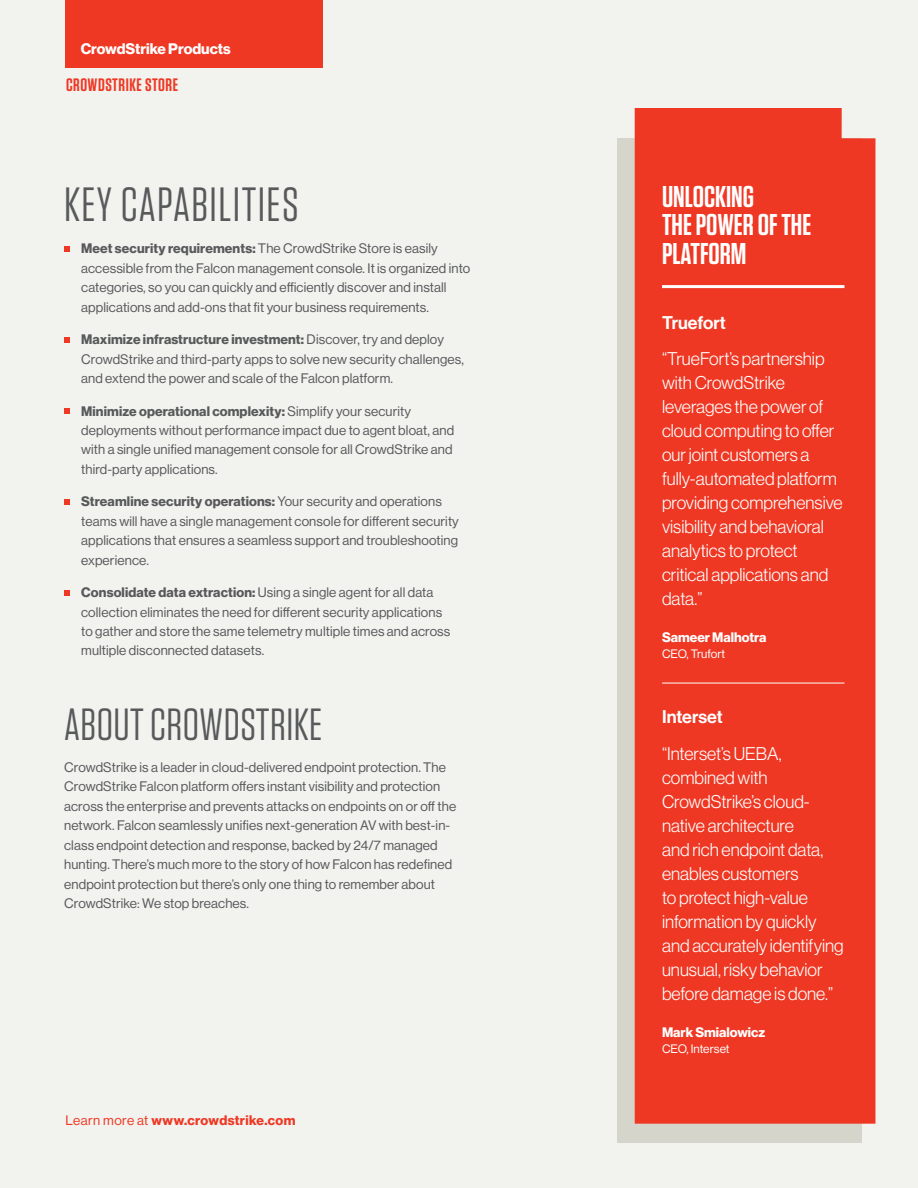
<style>
.page{position:relative;width:918px;height:1188px;background:#f2f2ee}
.page>*{position:absolute;margin:0;border:0;box-sizing:border-box;transform-origin:0 0}
.t1{font:48px "Tungsten";letter-spacing:.03em;color:#58595b}
.t2{font:45px "Tungsten";letter-spacing:.01em;color:#58595b}
.t3{font:600 30px/28.5px "Tungsten";color:#fff}
.t4{font:300 18px/24px "Haas Grot Disp 45";color:#fff}
.t5{font:600 18px "Tungsten";letter-spacing:.03em;color:#ee3824}
.t6{font:500 18px "Haas Grot Disp 65";color:#fff}
.t7{font:700 15px "Haas Grot Disp 75";color:#fff}
.t8{font:13.5px/19.5px "Haas Grot Disp 55 Roman";letter-spacing:.01em;color:#58595b}
.t9{font:700 13.5px "Haas Grot Disp 75";letter-spacing:.01em;color:#58595b}
.t10{font:700 13.5px "Haas Grot Disp 75";letter-spacing:.03em;color:#ee3824}
.t11{font:700 13.5px "Haas Grot Disp 75";color:#fff}
.t12{font:12px "Haas Grot Disp 55 Roman";color:#fff}
.s1{font-family:"Haas Grot Disp 75";font-weight:700}
.s2{font-family:"Haas Grot Disp 55 Roman";font-weight:400}
</style>
<div class="page">
<div style="left:617px;top:138px;width:245px;height:1005px;background:#d6d5cb"></div>
<svg style="left:64px;top:246px;width:6px;height:6px"></svg>
<svg style="left:64px;top:337px;width:6px;height:6px"></svg>
<svg style="left:64px;top:408px;width:6px;height:6px"></svg>
<svg style="left:64px;top:499px;width:6px;height:6px"></svg>
<svg style="left:64px;top:590px;width:6px;height:6px"></svg>
<div style="left:65px;top:0;width:258px;height:68px;background:#ee3824"></div>
<div style="left:635px;top:108px;width:240px;height:1016px;background:#ee3824"></div>
<hr style="left:662px;top:285px;width:182px;height:3px;background:#fff">
<hr style="left:662px;top:683px;width:183px;height:1px;background:#fff">
<p class="t7" style="left:81px;top:39px;width:152px">CrowdStrike Products</p>
<h3 class="t5" style="left:66px;top:75px;width:114px">CROWDSTRIKE STORE</h3>
<h1 class="t1" style="left:64px;top:180px;width:236px">KEY CAPABILITIES</h1>
<p class="t8" style="left:81px;top:239px;width:391px"><span class="s1">Meet security requirements:</span> The CrowdStrike Store is easily accessible from the Falcon management console. It is organized into categories, so you can quickly and efficiently discover and install applications and add-ons that fit your business requirements.</p>
<p class="t9" style="left:81px;top:332px;width:364px">Maximize infrastructure investment: <span class="s2">Discover, try and deploy</span></p>
<p class="t8" style="left:81px;top:349px;width:384px">CrowdStrike and third-party apps to solve new security challenges, and extend the power and scale of the Falcon platform.</p>
<p class="t9" style="left:81px;top:403px;width:331px">Minimize operational complexity: <span class="s2">Simplify your security</span></p>
<p class="t8" style="left:81px;top:421px;width:375px">deployments without performance impact due to agent bloat, and with a single unified management console for all CrowdStrike and third-party applications.</p>
<p class="t9" style="left:81px;top:494px;width:362px">Streamline security operations: <span class="s2">Your security and operations</span></p>
<p class="t8" style="left:81px;top:511px;width:379px;text-align:justify">teams will have a single management console for different security applications that ensures a seamless support and troubleshooting experience.</p>
<p class="t8" style="left:81px;top:583px;width:371px"><span class="s1">Consolidate data extraction:</span> Using a single agent for all data collection eliminates the need for different security applications to gather and store the same telemetry multiple times and across multiple disconnected datasets.</p>
<h2 class="t2" style="left:64px;top:701px;width:260px">ABOUT CROWDSTRIKE</h2>
<p class="t8" style="left:64px;top:757px;width:394px">CrowdStrike is a leader in cloud-delivered endpoint protection. The CrowdStrike Falcon platform offers instant visibility and protection across the enterprise and prevents attacks on endpoints on or off the network. Falcon seamlessly unifies next-generation AV with best-in&shy;class endpoint detection and response, backed by 24/7 managed hunting. There’s much more to the story of how Falcon has redefined endpoint protection but there’s only one thing to remember about CrowdStrike: We stop breaches.</p>
<p class="t10" style="left:66px;top:1112px;width:231px"><span class="s2">Learn more at</span> www.crowdstrike.com</p>
<h3 class="t3" style="left:662px;top:183px;width:151px">UNLOCKING<br>THE POWER OF THE<br>PLATFORM</h3>
<h3 class="t6" style="left:662px;top:312px;width:65px">Truefort</h3>
<p class="t4" style="left:662px;top:347px;width:182px">“TrueFort’s partnership with CrowdStrike leverages the power of cloud computing to offer our joint customers a fully-automated platform providing comprehensive visibility and behavioral analytics to protect critical applications and data.”</p>
<p class="t11" style="left:662px;top:629px;width:106px">Sameer Malhotra</p>
<p class="t12" style="left:662px;top:647px;width:65px">CEO, Trufort</p>
<h3 class="t6" style="left:662px;top:707px;width:62px">Interset</h3>
<p class="t4" style="left:662px;top:742px;width:183px">“Interset’s UEBA, combined with<br>CrowdStrike’s cloud&shy;native architecture<br>and rich endpoint data, enables customers<br>to protect high-value information by quickly and accurately identifying unusual, risky behavior before damage is done.”</p>
<p class="t11" style="left:662px;top:1024px;width:105px">Mark Smialowicz</p>
<p class="t12" style="left:662px;top:1042px;width:69px">CEO, Interset</p>
</div>
